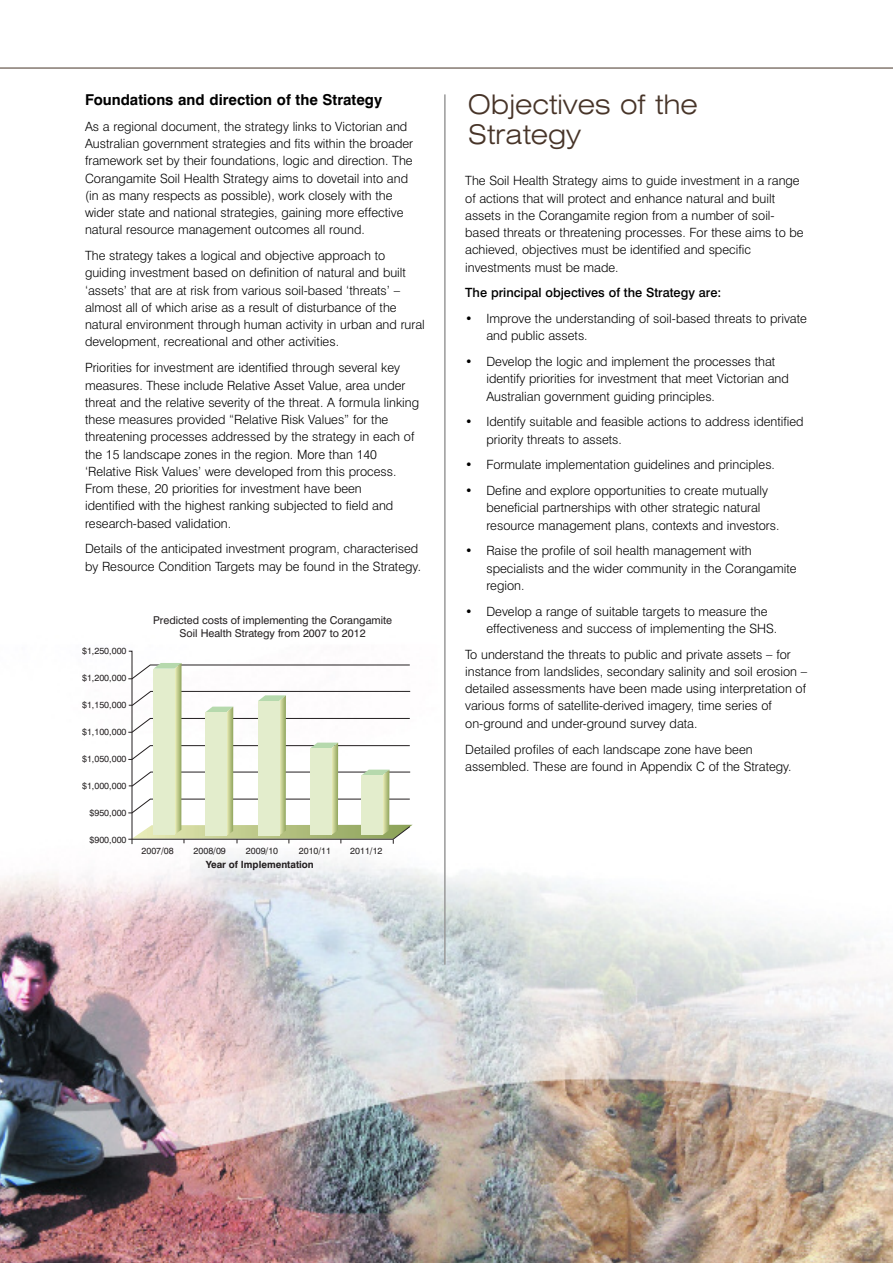
<style>
.page{position:relative;width:893px;height:1263px;background:#fff}
.page>*{position:absolute;margin:0;border:0;box-sizing:border-box;transform-origin:0 0}
.t1{font:300 expanded 27px/30px "Swiss 721 BT";color:#473428}
.t2{font:700 15px "Swiss 721 BT";color:#000}
.t3{font:300 12.75px/17.2px "Swiss 721 BT";color:#000}
.t4{font:500 12.75px "Swiss 721 BT";color:#000}
.t5{font:10.8px/12.9px "Swiss 721 BT";color:#231f20;text-align:center}
.t6{font:700 9.9px "Swiss 721 BT";color:#231f20}
.t7{font:9px "Swiss 721 BT";color:#231f20}
.s1{font-style:italic}
</style>
<div class="page">
<img style="left:0;top:67px;width:893px;height:1196px">
<hr style="left:444px;top:94px;width:2px;height:871px;background:#999">
<hr style="left:0;top:68px;width:893px;height:1px;background:#473428">
<svg style="left:127px;top:650px;width:286px;height:195px"></svg>
<div style="left:362px;top:775px;width:21px;height:60px;background:#e3edcc"></div>
<p class="t2" style="left:85px;top:94px;width:299px">Foundations and direction of the Strategy</p>
<p class="t3" style="left:85px;top:119px;width:330px">As a regional document, the strategy links to Victorian and Australian government strategies and fits within the broader framework set by their foundations, logic and direction. The Corangamite Soil Health Strategy aims to dovetail into and (in as many respects as possible), work closely with the wider state and national strategies, gaining more effective natural resource management outcomes all round.</p>
<p class="t3" style="left:85px;top:248px;width:341px">The strategy takes a logical and objective approach to guiding investment based on definition of natural and built ‘assets’ that are at risk from various soil-based ‘threats’ – almost all of which arise as a result of disturbance of the natural environment through human activity in urban and rural development, recreational and other activities.</p>
<p class="t3" style="left:85px;top:360px;width:336px">Priorities for investment are identified through several key measures. These include Relative Asset Value, area under threat and the relative severity of the threat. A formula linking these measures provided “Relative Risk Values” for the threatening processes addressed by the strategy in each of the 15 landscape zones in the region. More than 140 ‘Relative Risk Values’ were developed from this process.<br>From these, 20 priorities for investment have been<br>identified with the highest ranking subjected to field and research-based validation.</p>
<p class="t3" style="left:85px;top:541px;width:338px">Details of the anticipated investment program, characterised by Resource Condition Targets may be found in the Strategy<span class="s1">.</span></p>
<p class="t7" style="left:82px;top:648px;width:46px">$1,250,000</p>
<p class="t7" style="left:82px;top:675px;width:46px">$1,200,000</p>
<p class="t7" style="left:82px;top:702px;width:46px">$1,150,000</p>
<p class="t7" style="left:82px;top:729px;width:46px">$1,100,000</p>
<p class="t7" style="left:82px;top:756px;width:46px">$1,050,000</p>
<p class="t7" style="left:82px;top:783px;width:46px">$1,000,000</p>
<p class="t7" style="left:89px;top:810px;width:39px">$950,000</p>
<p class="t7" style="left:89px;top:837px;width:39px">$900,000</p>
<p class="t5" style="left:153px;top:615px;width:241px">Predicted costs of implementing the Corangamite<br>Soil Health Strategy from 2007 to 2012</p>
<p class="t7" style="left:141px;top:847px;width:34px">2007/08</p>
<p class="t7" style="left:194px;top:847px;width:34px">2008/09</p>
<p class="t7" style="left:246px;top:847px;width:34px">2009/10</p>
<p class="t7" style="left:299px;top:847px;width:34px">2010/11</p>
<p class="t7" style="left:350px;top:847px;width:34px">2011/12</p>
<p class="t6" style="left:206px;top:861px;width:109px">Year of Implementation</p>
<h1 class="t1" style="left:468px;top:92px;width:232px">Objectives of the<br>Strategy</h1>
<p class="t3" style="left:465px;top:173px;width:340px">The Soil Health Strategy aims to guide investment in a range of actions that will protect and enhance natural and built assets in the Corangamite region from a number of soil&shy;based threats or threatening processes. For these aims to be achieved, objectives must be identified and specific investments must be made.</p>
<p class="t4" style="left:465px;top:288px;width:258px">The principal objectives of the Strategy are:</p>
<p class="t3" style="left:486px;top:311px;width:322px;text-indent:-21px">• Improve the understanding of soil-based threats to private and public assets.</p>
<p class="t3" style="left:486px;top:354px;width:304px;text-indent:-21px">• Develop the logic and implement the processes that identify priorities for investment that meet Victorian and<br>Australian government guiding principles.</p>
<p class="t3" style="left:486px;top:415px;width:319px;text-indent:-21px">• Identify suitable and feasible actions to address identified priority threats to assets.</p>
<p class="t3" style="left:465px;top:458px;width:311px">• Formulate implementation guidelines and principles.</p>
<p class="t3" style="left:486px;top:483px;width:295px;text-indent:-21px">• Define and explore opportunities to create mutually beneficial partnerships with other strategic natural resource management plans, contexts and investors.</p>
<p class="t3" style="left:486px;top:544px;width:312px;text-indent:-21px">• Raise the profile of soil health management with specialists and the wider community in the Corangamite region.</p>
<p class="t3" style="left:486px;top:604px;width:292px;text-indent:-21px">• Develop a range of suitable targets to measure the effectiveness and success of implementing the SHS.</p>
<p class="t3" style="left:465px;top:647px;width:343px">To understand the threats to public and private assets – for instance from landslides, secondary salinity and soil erosion – detailed assessments have been made using interpretation of various forms of satellite-derived imagery, time series of on-ground and under-ground survey data.</p>
<p class="t3" style="left:465px;top:742px;width:328px">Detailed profiles of each landscape zone have been assembled. These are found in Appendix C of the Strategy.</p>
</div>
